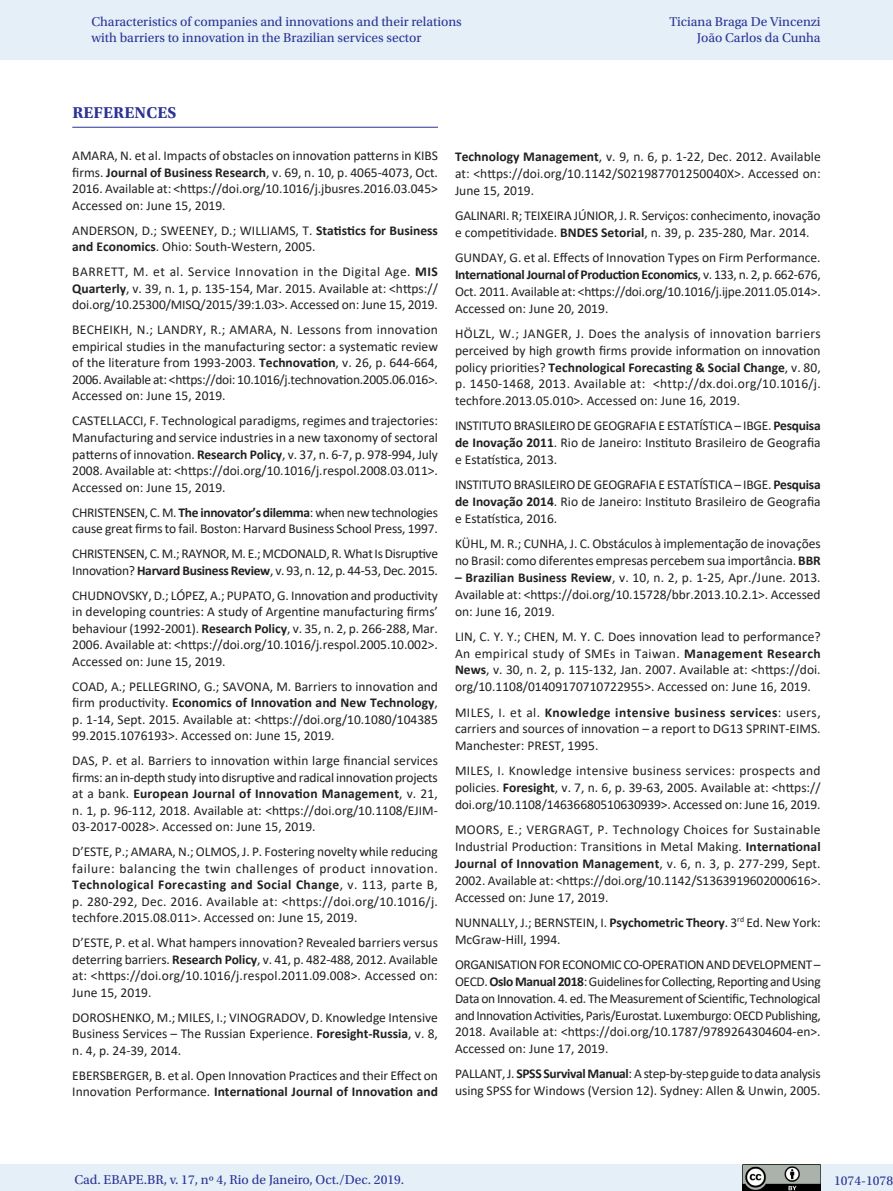
<style>
.page{position:relative;width:893px;height:1191px;background:#fff}
.page>*{position:absolute;margin:0;border:0;box-sizing:border-box;transform-origin:0 0}
._07_1_sub_1{font:700 16.5px "Utopia Std";letter-spacing:.01em;color:#2b3393}
.Referencias{font:13.5px/16.5px "Calibri";color:#231f20;text-align:justify}
.t1{font:13.5px/16.5px "Utopia Std";color:#2b3393;text-align:right}
.Referencias-2{font:13.5px/16.5px "Calibri";letter-spacing:-.025em;color:#231f20}
.s1{font-weight:700}
</style>
<div class="page">
<div style="left:0;top:0;width:893px;height:60px;background:#e4eff8"></div>
<div style="left:0;top:1164px;width:893px;height:27px;background:#e4eff8"></div>
<img style="left:743px;top:1164px;width:78px;height:27px">
<hr style="left:72px;top:127px;width:366px;height:1px;background:#2b3393">
<p class="t1" style="left:91px;top:13px;width:372px;text-align:left">Characteristics of companies and innovations and their relations with barriers to innovation in the Brazilian services sector</p>
<p class="t1" style="left:670px;top:13px;width:153px">Ticiana Braga De Vincenzi<br>João Carlos da Cunha</p>
<p class="_07_1_sub_1" style="left:72px;top:103px;width:106px">REFERENCES</p>
<p class="Referencias" style="left:72px;top:147px;width:367px">AMARA, N. et al. Impacts of obstacles on innovation patterns in KIBS firms. <span class="s1">Journal of Business Research</span>, v. 69, n. 10, p. 4065-4073, Oct.<br>2016. Available at: &lt;https://doi.org/10.1016/j.jbusres.2016.03.045&gt; Accessed on: June 15, 2019.</p>
<p class="Referencias" style="left:72px;top:222px;width:367px">ANDERSON, D.; SWEENEY, D.; WILLIAMS, T. <span class="s1">Statistics for Business and Economics</span>. Ohio: South-Western, 2005.</p>
<p class="Referencias" style="left:72px;top:263px;width:367px">BARRETT, M. et al. Service Innovation in the Digital Age. <span class="s1">MIS Quarterly</span>, v. 39, n. 1, p. 135-154, Mar. 2015. Available at: &lt;https:// doi.org/10.25300/MISQ/2015/39:1.03&gt;. Accessed on: June 15, 2019.</p>
<p class="Referencias" style="left:72px;top:321px;width:367px">BECHEIKH, N.; LANDRY, R.; AMARA, N. Lessons from innovation empirical studies in the manufacturing sector: a systematic review of the literature from 1993-2003. <span class="s1">Technovation</span>, v. 26, p. 644-664, 2006. Available at: &lt;https://doi: 10.1016/j.technovation.2005.06.016&gt;.<br>Accessed on: June 15, 2019.</p>
<p class="Referencias" style="left:72px;top:412px;width:367px">CASTELLACCI, F. Technological paradigms, regimes and trajectories:<br>Manufacturing and service industries in a new taxonomy of sectoral patterns of innovation. <span class="s1">Research Policy</span>, v. 37, n. 6-7, p. 978-994, July 2008. Available at: &lt;https://doi.org/10.1016/j.respol.2008.03.011&gt;.<br>Accessed on: June 15, 2019.</p>
<p class="Referencias" style="left:72px;top:503px;width:367px">CHRISTENSEN, C. M. <span class="s1">The innovator’s dilemma</span>: when new technologies cause great firms to fail. Boston: Harvard Business School Press, 1997.</p>
<p class="Referencias-2" style="left:72px;top:545px;width:367px">CHRISTENSEN, C. M.; RAYNOR, M. E.; MCDONALD, R. What Is Disruptive<br>Innovation? <span class="s1">Harvard Business Review</span>, v. 93, n. 12, p. 44-53, Dec. 2015.</p>
<p class="Referencias" style="left:72px;top:586px;width:367px">CHUDNOVSKY, D.; LÓPEZ, A.; PUPATO, G. Innovation and productivity in developing countries: A study of Argentine manufacturing firms’ behaviour (1992-2001). <span class="s1">Research Policy</span>, v. 35, n. 2, p. 266-288, Mar.<br>2006. Available at: &lt;https://doi.org/10.1016/j.respol.2005.10.002&gt;.<br>Accessed on: June 15, 2019.</p>
<p class="Referencias" style="left:72px;top:677px;width:367px">COAD, A.; PELLEGRINO, G.; SAVONA, M. Barriers to innovation and firm productivity. <span class="s1">Economics of Innovation and New Technology</span>, p. 1-14, Sept. 2015. Available at: &lt;https://doi.org/10.1080/104385<br>99.2015.1076193&gt;. Accessed on: June 15, 2019.</p>
<p class="Referencias" style="left:72px;top:752px;width:367px">DAS, P. et al. Barriers to innovation within large financial services firms: an in-depth study into disruptive and radical innovation projects at a bank. <span class="s1">European Journal of Innovation Management</span>, v. 21, n. 1, p. 96-112, 2018. Available at: &lt;https://doi.org/10.1108/EJIM-03-2017-0028&gt;. Accessed on: June 15, 2019.</p>
<p class="Referencias" style="left:72px;top:843px;width:367px">D’ESTE, P.; AMARA, N.; OLMOS, J. P. Fostering novelty while reducing failure: balancing the twin challenges of product innovation.<br><span class="s1">Technological Forecasting and Social Change</span>, v. 113, parte B, p. 280-292, Dec. 2016. Available at: &lt;https://doi.org/10.1016/j. techfore.2015.08.011&gt;. Accessed on: June 15, 2019.</p>
<p class="Referencias" style="left:72px;top:934px;width:367px">D’ESTE, P. et al. What hampers innovation? Revealed barriers versus deterring barriers. <span class="s1">Research Policy</span>, v. 41, p. 482-488, 2012. Available at: &lt;https://doi.org/10.1016/j.respol.2011.09.008&gt;. Accessed on:<br>June 15, 2019.</p>
<p class="Referencias" style="left:72px;top:1008px;width:367px">DOROSHENKO, M.; MILES, I.; VINOGRADOV, D. Knowledge Intensive Business Services – The Russian Experience. <span class="s1">Foresight-Russia</span>, v. 8, n. 4, p. 24-39, 2014.</p>
<p class="Referencias" style="left:72px;top:1066px;width:367px">EBERSBERGER, B. et al. Open Innovation Practices and their Effect on<br>Innovation Performance. <span class="s1">International Journal of Innovation and</span></p>
<p class="Referencias" style="left:455px;top:148px;width:367px"><span class="s1">Technology Management</span>, v. 9, n. 6, p. 1-22, Dec. 2012. Available at: &lt;https://doi.org/10.1142/S021987701250040X&gt;. Accessed on:<br>June 15, 2019.</p>
<p class="Referencias" style="left:455px;top:207px;width:367px">GALINARI. R; TEIXEIRA JÚNIOR, J. R. Serviços: conhecimento, inovação e competitividade. <span class="s1">BNDES Setorial</span>, n. 39, p. 235-280, Mar. 2014.</p>
<p class="Referencias" style="left:455px;top:249px;width:367px">GUNDAY, G. et al. Effects of Innovation Types on Firm Performance.<br><span class="s1">International Journal of Production Economics</span>, v. 133, n. 2, p. 662-676, Oct. 2011. Available at: &lt;https://doi.org/10.1016/j.ijpe.2011.05.014&gt;.<br>Accessed on: June 20, 2019.</p>
<p class="Referencias" style="left:455px;top:325px;width:367px">HÖLZL, W.; JANGER, J. Does the analysis of innovation barriers perceived by high growth firms provide information on innovation policy priorities? <span class="s1">Technological Forecasting &amp; Social Change</span>, v. 80, p. 1450-1468, 2013. Available at: &lt;http://dx.doi.org/10.1016/j. techfore.2013.05.010&gt;. Accessed on: June 16, 2019.</p>
<p class="Referencias" style="left:455px;top:417px;width:367px">INSTITUTO BRASILEIRO DE GEOGRAFIA E ESTATÍSTICA – IBGE. <span class="s1">Pesquisa de Inovação 2011</span>. Rio de Janeiro: Instituto Brasileiro de Geografia e Estatística, 2013.</p>
<p class="Referencias" style="left:455px;top:476px;width:367px">INSTITUTO BRASILEIRO DE GEOGRAFIA E ESTATÍSTICA – IBGE. <span class="s1">Pesquisa de Inovação 2014</span>. Rio de Janeiro: Instituto Brasileiro de Geografia e Estatística, 2016.</p>
<p class="Referencias" style="left:455px;top:535px;width:367px">KÜHL, M. R.; CUNHA, J. C. Obstáculos à implementação de inovações no Brasil: como diferentes empresas percebem sua importância. <span class="s1">BBR</span></p>
<p class="Referencias" style="left:455px;top:568px;width:367px"><span class="s1">– Brazilian Business Review</span>, v. 10, n. 2, p. 1-25, Apr./June. 2013.<br>Available at: &lt;https://doi.org/10.15728/bbr.2013.10.2.1&gt;. Accessed on: June 16, 2019.</p>
<p class="Referencias" style="left:455px;top:627px;width:367px">LIN, C. Y. Y.; CHEN, M. Y. C. Does innovation lead to performance?<br>An empirical study of SMEs in Taiwan. <span class="s1">Management Research News</span>, v. 30, n. 2, p. 115-132, Jan. 2007. Available at: &lt;https://doi. org/10.1108/01409170710722955&gt;. Accessed on: June 16, 2019.</p>
<p class="Referencias" style="left:455px;top:703px;width:367px">MILES, I. et al. <span class="s1">Knowledge intensive business services</span>: users, carriers and sources of innovation – a report to DG13 SPRINT-EIMS.<br>Manchester: PREST, 1995.</p>
<p class="Referencias" style="left:455px;top:762px;width:367px">MILES, I. Knowledge intensive business services: prospects and policies. <span class="s1">Foresight</span>, v. 7, n. 6, p. 39-63, 2005. Available at: &lt;https:// doi.org/10.1108/14636680510630939&gt;. Accessed on: June 16, 2019.</p>
<p class="Referencias" style="left:455px;top:821px;width:367px">MOORS, E.; VERGRAGT, P. Technology Choices for Sustainable Industrial Production: Transitions in Metal Making. <span class="s1">International Journal of Innovation Management</span>, v. 6, n. 3, p. 277-299, Sept.<br>2002. Available at: &lt;https://doi.org/10.1142/S1363919602000616&gt;.<br>Accessed on: June 17, 2019.</p>
<p class="Referencias" style="left:455px;top:913px;width:367px">NUNNALLY, J.; BERNSTEIN, I. <span class="s1">Psychometric Theory</span>. 3<sup>rd</sup> Ed. New York:<br>McGraw-Hill, 1994.</p>
<p class="Referencias" style="left:455px;top:955px;width:367px">ORGANISATION FOR ECONOMIC CO-OPERATION AND DEVELOPMENT – OECD. <span class="s1">Oslo Manual 2018</span>: Guidelines for Collecting, Reporting and Using Data on Innovation. 4. ed. The Measurement of Scientific, Technological and Innovation Activities, Paris/Eurostat. Luxemburgo: OECD Publishing, 2018. Available at: &lt;https://doi.org/10.1787/9789264304604-en&gt;.<br>Accessed on: June 17, 2019.</p>
<p class="Referencias" style="left:455px;top:1065px;width:367px">PALLANT, J. <span class="s1">SPSS Survival Manual</span>: A step-by-step guide to data analysis using SPSS for Windows (Version 12). Sydney: Allen &amp; Unwin, 2005.</p>
<p class="t1" style="left:74px;top:1171px;width:332px">Cad. EBAPE.BR, v. 17, nº 4, Rio de Janeiro, Oct./Dec. 2019.</p>
<p class="t1" style="left:834px;top:1172px;width:60px">1074-1078</p>
</div>
